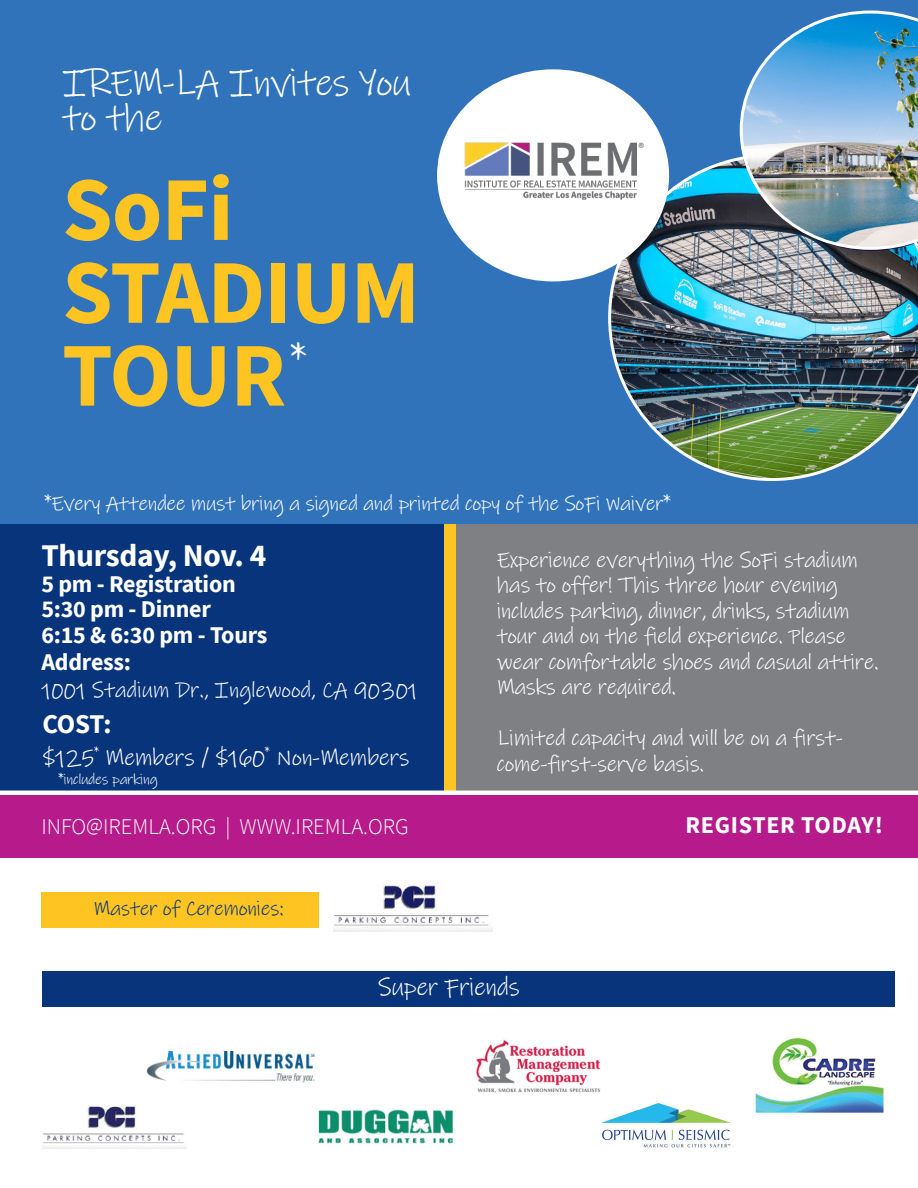
<style>
.page{position:relative;width:918px;height:1188px;background:#fff}
.page>*{position:absolute;margin:0;border:0;box-sizing:border-box;transform-origin:0 0}
.t1{font:700 91.2px/82.8px "Source Sans Pro";letter-spacing:-.01em;color:#fec422}
.t2{font:45px "Ink Free";color:#fff}
.t3{font:39px/34.5px "Ink Free";letter-spacing:-.03em;color:#fff}
.t4{font:700 31.5px "Source Sans Pro";letter-spacing:-.01em;color:#fff}
.t5{font:700 27px "Source Sans Pro";color:#fff}
.t6{font:25.5px "Ink Free";letter-spacing:-.02em;color:#fff}
.t7{font:700 24px/25.5px "Source Sans Pro";letter-spacing:-.01em;color:#fff}
.t8{font:24px "Ink Free";letter-spacing:-.02em;color:#fff}
.t9{font:700 24px "Source Sans Pro";letter-spacing:.03em;color:#fff}
.t10{font:22.5px/25.5px "Ink Free";letter-spacing:-.02em;color:#fff}
.t11{font:300 22.5px "Source Sans Pro";color:#fff}
.t12{font:21px "Ink Free";letter-spacing:-.02em;color:#fff}
.t13{font:21px "Ink Free";letter-spacing:-.02em;color:#08347b}
.t14{font:15px "Ink Free";letter-spacing:-.02em;color:#fff}
</style>
<div class="page">
<div style="left:0;top:513px;width:918px;height:291px;background:#08347b"></div>
<div style="left:444px;top:513px;width:474px;height:328px;background:#7e8083"></div>
<div style="left:444px;top:513px;width:11px;height:291px;background:#fec422"></div>
<div style="left:0;top:791px;width:918px;height:66px;background:#b61a8b"></div>
<hr style="left:0;top:791px;width:918px;height:4px;background:#fff">
<img style="left:42px;top:1037px;width:842px;height:112px">
<div style="left:42px;top:971px;width:853px;height:36px;background:#08347b"></div>
<div style="left:0;top:0;width:918px;height:524px;background:#3073ba"></div>
<img style="left:608px;top:156px;width:310px;height:325px">
<img style="left:740px;top:11px;width:178px;height:239px">
<div style="left:438px;top:71px;width:230px;height:209px;background:#fff;border-radius:50%"></div>
<img style="left:464px;top:142px;width:180px;height:58px">
<div style="left:41px;top:892px;width:278px;height:36px;background:#fec422"></div>
<img style="left:334px;top:885px;width:159px;height:47px">
<p class="t3" style="left:62px;top:66px;width:351px">IREM-LA Invites You to the</p>
<p class="t1" style="left:62px;top:167px;width:359px">SoFi<br>STADIUM</p>
<p class="t1" style="left:62px;top:333px;width:226px">TOUR</p>
<p class="t2" style="left:291px;top:332px;width:18px">*</p>
<p class="t12" style="left:44px;top:490px;width:628px">*Every Attendee must bring a signed and printed copy of the SoFi Waiver*</p>
<p class="t4" style="left:41px;top:534px;width:226px">Thursday, Nov. 4</p>
<p class="t7" style="left:41px;top:570px;width:228px">5 pm - Registration<br>5:30 pm - Dinner<br>6:15 &amp; 6:30 pm - Tours</p>
<p class="t7" style="left:41px;top:648px;width:91px">Address:</p>
<p class="t10" style="left:41px;top:677px;width:378px">1001 Stadium Dr., Inglewood, CA 90301</p>
<p class="t5" style="left:42px;top:706px;width:71px">COST:</p>
<p class="t8" style="left:42px;top:741px;width:369px">$125<sup>*</sup> Members / $160<sup>*</sup> Non-Members</p>
<p class="t14" style="left:59px;top:770px;width:101px">*includes parking</p>
<p class="t10" style="left:497px;top:547px;width:383px">Experience everything the SoFi stadium has to offer! This three hour evening includes parking, dinner, drinks, stadium tour and on the field experience. Please wear comfortable shoes and casual attire.<br>Masks are required.</p>
<p class="t10" style="left:497px;top:725px;width:348px">Limited capacity and will be on a first&shy;come-first-serve basis.</p>
<p class="t11" style="left:41px;top:813px;width:369px">INFO@IREMLA.ORG | WWW.IREMLA.ORG</p>
<p class="t9" style="left:685px;top:809px;width:199px">REGISTER TODAY!</p>
<p class="t13" style="left:94px;top:895px;width:191px">Master of Ceremonies:</p>
<p class="t6" style="left:378px;top:970px;width:143px">Super Friends</p>
</div>
